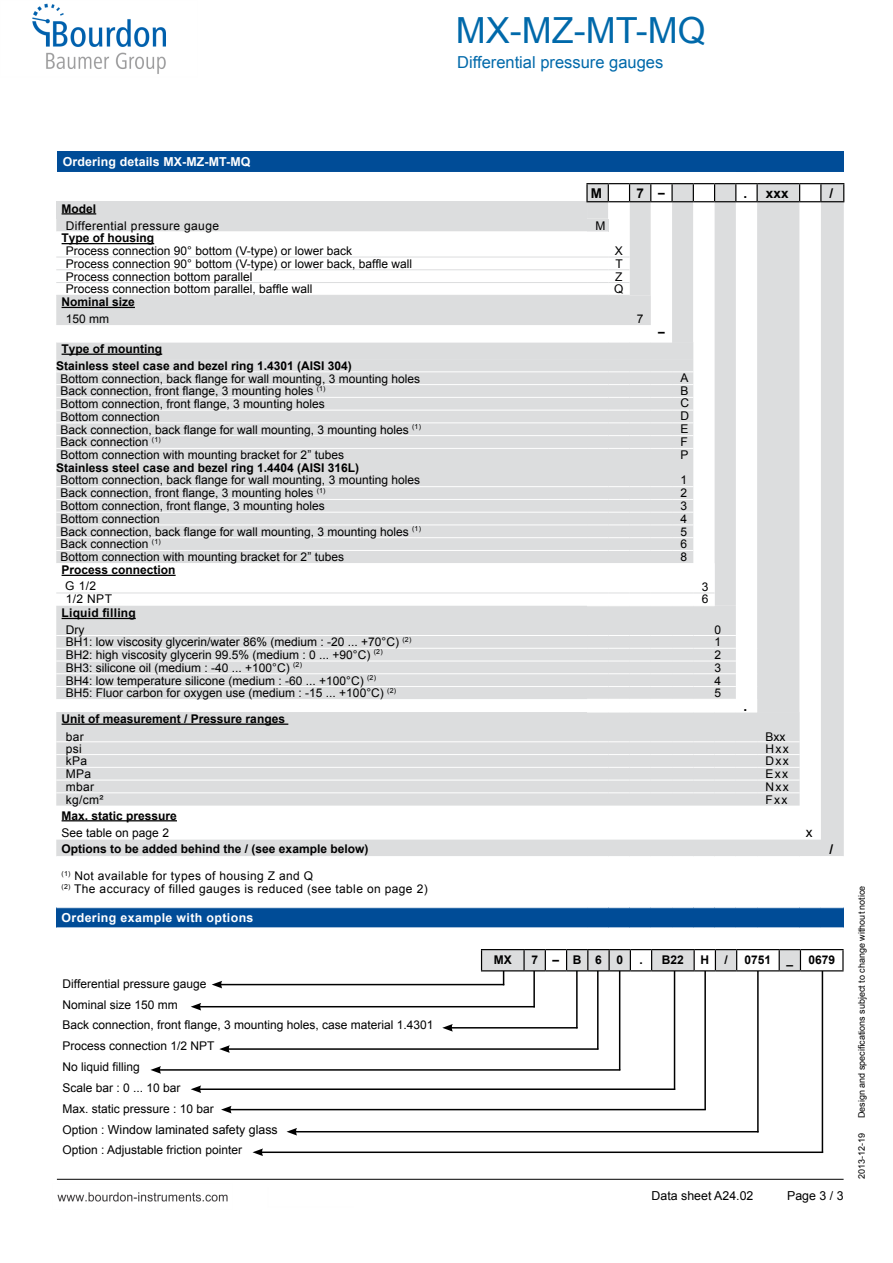
<style>
.page{position:relative;width:893px;height:1263px;background:#fff}
.page>*{position:absolute;margin:0;border:0;box-sizing:border-box;transform-origin:0 0}
.t1{font:36px "Arial";color:#0069aa}
.t2{font:16.5px "Arial";color:#0069aa}
.t3{font:700 13.5px "Arial";color:#000}
.t4{font:13.5px "Arial";color:#000}
.t5{font:12.3px "Arial";color:#000}
.t6{font:700 12.3px "Arial";letter-spacing:.01em;color:#fff}
.t7{font:700 12.3px "Arial";letter-spacing:.03em;color:#fff}
.t8{font:12px/20.9px "Arial";color:#000}
.t9{font:700 12px/17px "Arial";color:#000}
.t10{font:12px/17px "Arial";letter-spacing:.03em;color:#000}
.t11{font:700 12px/17px "Arial";letter-spacing:.02em;color:#000}
.t12{font:9px "Arial";color:#000}
.s1{font-size:12px}
.s2{font-weight:700}
.s3{font-weight:400}
</style>
<div class="page">
<img style="left:32px;top:3px;width:813px;height:1199px">
<p class="t1" style="left:456px;top:7px;width:251px">MX-MZ-MT-MQ</p>
<p class="t2" style="left:457px;top:51px;width:208px">Differential pressure gauges</p>
<p class="t6" style="left:63px;top:154px;width:189px">Ordering details MX-MZ-MT-MQ</p>
<p class="t3" style="left:591px;top:184px;width:13px">M</p>
<p class="t3" style="left:636px;top:184px;width:30px">7 <span class="s1">–</span></p>
<p class="t3" style="left:743px;top:184px;width:5px">.</p>
<p class="t3" style="left:766px;top:184px;width:24px">xxx</p>
<p class="t3" style="left:829px;top:184px;width:5px">/</p>
<p class="t10" style="left:66px;top:200px;width:155px;text-indent:-4px"><span class="s2">Model<br></span>Differential pressure gauge</p>
<p class="t8" style="left:595px;top:215px;width:11px">M</p>
<p class="t8" style="left:66px;top:232px;width:288px;line-height:12.8px;text-indent:-4px"><span class="s2">Type of housing<br></span>Process connection 90° bottom (V-type) or lower back</p>
<p class="t8" style="left:615px;top:241px;width:10px">X</p>
<p class="t8" style="left:66px;top:253px;width:348px">Process connection 90° bottom (V-type) or lower back, baffle wall</p>
<p class="t8" style="left:615px;top:253px;width:9px">T</p>
<p class="t8" style="left:66px;top:266px;width:188px">Process connection bottom parallel</p>
<p class="t8" style="left:615px;top:266px;width:9px">Z</p>
<p class="t8" style="left:66px;top:279px;width:248px">Process connection bottom parallel, baffle wall</p>
<p class="t8" style="left:614px;top:279px;width:11px">Q</p>
<p class="t9" style="left:66px;top:294px;width:71px;text-indent:-4px">Nominal size<br><span class="s3">150 mm</span></p>
<p class="t8" style="left:637px;top:309px;width:8px">7</p>
<p class="t9" style="left:658px;top:324px;width:8px">–</p>
<p class="t9" style="left:56px;top:341px;width:297px;text-indent:5px">Type of mounting<br>Stainless steel case and bezel ring 1.4301 (AISI 304)</p>
<p class="t8" style="left:61px;top:368px;width:361px">Bottom connection, back flange for wall mounting, 3 mounting holes</p>
<p class="t8" style="left:681px;top:367px;width:10px">A</p>
<p class="t8" style="left:61px;top:381px;width:267px">Back connection, front flange, 3 mounting holes <sup>(1)</sup></p>
<p class="t8" style="left:681px;top:380px;width:10px">B</p>
<p class="t8" style="left:61px;top:394px;width:266px">Bottom connection, front flange, 3 mounting holes</p>
<p class="t8" style="left:681px;top:393px;width:10px">C</p>
<p class="t8" style="left:61px;top:406px;width:101px">Bottom connection</p>
<p class="t8" style="left:681px;top:406px;width:10px">D</p>
<p class="t8" style="left:61px;top:419px;width:362px">Back connection, back flange for wall mounting, 3 mounting holes <sup>(1)</sup></p>
<p class="t8" style="left:681px;top:418px;width:10px">E</p>
<p class="t8" style="left:61px;top:432px;width:102px">Back connection <sup>(1)</sup></p>
<p class="t8" style="left:681px;top:432px;width:9px">F</p>
<p class="t8" style="left:61px;top:445px;width:285px">Bottom connection with mounting bracket for 2” tubes</p>
<p class="t8" style="left:681px;top:445px;width:10px">P</p>
<p class="t8" style="left:61px;top:461px;width:361px;line-height:12.6px;text-indent:-4px"><span class="s2">Stainless steel case and bezel ring 1.4404 (AISI 316L)<br></span>Bottom connection, back flange for wall mounting, 3 mounting holes</p>
<p class="t8" style="left:681px;top:470px;width:8px">1</p>
<p class="t8" style="left:61px;top:483px;width:267px">Back connection, front flange, 3 mounting holes <sup>(1)</sup></p>
<p class="t8" style="left:681px;top:483px;width:8px">2</p>
<p class="t8" style="left:61px;top:496px;width:266px">Bottom connection, front flange, 3 mounting holes</p>
<p class="t8" style="left:681px;top:496px;width:8px">3</p>
<p class="t8" style="left:61px;top:508px;width:101px">Bottom connection</p>
<p class="t8" style="left:681px;top:508px;width:8px">4</p>
<p class="t8" style="left:61px;top:521px;width:362px">Back connection, back flange for wall mounting, 3 mounting holes <sup>(1)</sup></p>
<p class="t8" style="left:681px;top:521px;width:8px">5</p>
<p class="t8" style="left:61px;top:534px;width:102px">Back connection <sup>(1)</sup></p>
<p class="t8" style="left:681px;top:534px;width:8px">6</p>
<p class="t8" style="left:61px;top:547px;width:285px">Bottom connection with mounting bracket for 2” tubes</p>
<p class="t8" style="left:681px;top:547px;width:8px">8</p>
<p class="t9" style="left:65px;top:562px;width:112px;line-height:16.2px;text-indent:-4px">Process connection<br><span class="s3">G 1/2</span></p>
<p class="t8" style="left:702px;top:576px;width:8px">3</p>
<p class="t8" style="left:66px;top:588px;width:48px">1/2 NPT</p>
<p class="t8" style="left:702px;top:588px;width:8px">6</p>
<p class="t11" style="left:66px;top:604px;width:71px;text-indent:-4px">Liquid filling<br><span class="s3">Dry</span></p>
<p class="t8" style="left:715px;top:619px;width:8px">0</p>
<p class="t8" style="left:66px;top:632px;width:347px">BH1: low viscosity glycerin/water 86% (medium : -20 ... +70°C) <sup>(2)</sup></p>
<p class="t8" style="left:715px;top:632px;width:8px">1</p>
<p class="t8" style="left:66px;top:645px;width:318px">BH2: high viscosity glycerin 99.5% (medium : 0 ... +90°C) <sup>(2)</sup></p>
<p class="t8" style="left:715px;top:645px;width:8px">2</p>
<p class="t8" style="left:66px;top:657px;width:238px">BH3: silicone oil (medium : -40 ... +100°C) <sup>(2)</sup></p>
<p class="t8" style="left:715px;top:657px;width:8px">3</p>
<p class="t8" style="left:66px;top:670px;width:312px">BH4: low temperature silicone (medium : -60 ... +100°C) <sup>(2)</sup></p>
<p class="t8" style="left:715px;top:670px;width:8px">4</p>
<p class="t8" style="left:66px;top:683px;width:332px">BH5: Fluor carbon for oxygen use (medium : -15 ... +100°C) <sup>(2)</sup></p>
<p class="t8" style="left:715px;top:683px;width:8px">5</p>
<p class="t9" style="left:66px;top:710px;width:221px;line-height:17.9px;text-indent:-4px">Unit of measurement / Pressure ranges <span class="s3">bar</span></p>
<p class="t3" style="left:743px;top:698px;width:5px">.</p>
<p class="t8" style="left:766px;top:726px;width:22px">Bxx</p>
<p class="t8" style="left:66px;top:738px;width:18px">psi</p>
<p class="t8" style="left:766px;top:738px;width:25px">Hxx</p>
<p class="t8" style="left:66px;top:751px;width:23px">kPa</p>
<p class="t8" style="left:766px;top:751px;width:25px">Dxx</p>
<p class="t8" style="left:66px;top:764px;width:27px">MPa</p>
<p class="t8" style="left:766px;top:764px;width:24px">Exx</p>
<p class="t8" style="left:66px;top:776px;width:30px">mbar</p>
<p class="t8" style="left:766px;top:776px;width:25px">Nxx</p>
<p class="t8" style="left:66px;top:789px;width:39px">kg/cm²</p>
<p class="t8" style="left:766px;top:789px;width:23px">Fxx</p>
<p class="t9" style="left:62px;top:807px;width:117px">Max. static pressure<br><span class="s3">See table on page 2</span></p>
<p class="t4" style="left:806px;top:823px;width:8px">x</p>
<p class="t9" style="left:62px;top:841px;width:308px">Options to be added behind the / (see example below)</p>
<p class="t3" style="left:829px;top:840px;width:5px">/</p>
<p class="t10" style="left:62px;top:870px;width:368px;line-height:12.8px"><sup>(1)</sup> Not available for types of housing Z and Q<br><sup>(2)</sup> The accuracy of filled gauges is reduced (see table on page 2)</p>
<p class="t7" style="left:62px;top:910px;width:193px">Ordering example with options</p>
<p class="t9" style="left:494px;top:952px;width:19px">MX</p>
<p class="t9" style="left:531px;top:952px;width:93px">7–B60</p>
<p class="t9" style="left:639px;top:952px;width:5px">.</p>
<p class="t9" style="left:662px;top:952px;width:24px">B22</p>
<p class="t9" style="left:700px;top:952px;width:10px">H</p>
<p class="t9" style="left:724px;top:952px;width:5px">/</p>
<p class="t9" style="left:745px;top:952px;width:28px">0751</p>
<p class="t9" style="left:786px;top:952px;width:8px">_</p>
<p class="t9" style="left:808px;top:952px;width:28px">0679</p>
<p class="t8" style="left:63px;top:973px;width:372px">Differential pressure gauge<br>Nominal size 150 mm<br>Back connection, front flange, 3 mounting holes, case material 1.4301<br>Process connection 1/2 NPT<br>No liquid filling<br>Scale bar : 0 ... 10 bar<br>Max. static pressure : 10 bar</p>
<p class="t5" style="left:63px;top:1122px;width:217px"><span class="s1">Option :</span> Window laminated safety glass</p>
<p class="t8" style="left:63px;top:1140px;width:181px">Option : Adjustable friction pointer</p>
<p class="t5" style="left:652px;top:1188px;width:103px">Data sheet A24.02</p>
<p class="t5" style="left:787px;top:1187px;width:58px">Page 3 / 3</p>
<p class="t12" style="left:856px;top:1118px;width:234px;rotate:-90deg">Design and specifications subject to change without notice</p>
<p class="t12" style="left:856px;top:1179px;width:48px;rotate:-90deg">2013-12-19</p>
</div>
